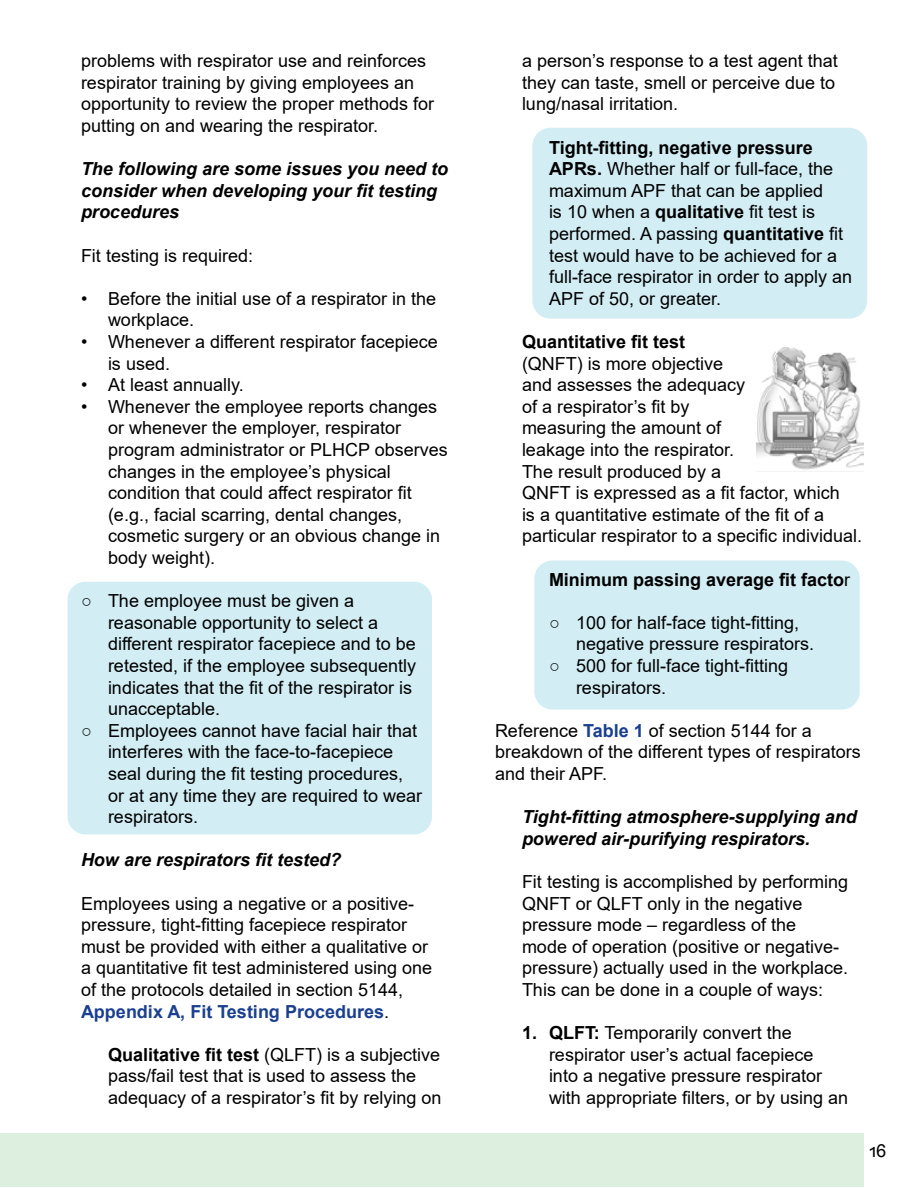
<style>
.page{position:relative;width:918px;height:1188px;background:#fff}
.page>*{position:absolute;margin:0;border:0;box-sizing:border-box;transform-origin:0 0}
.t1{font:18px/21.6px "Arial";color:#000}
.t2{font:italic 700 18px/21.6px "Arial";color:#000}
.t3{font:700 18px "Arial";color:#000}
.s1{font-weight:700;color:#1a408f}
.s2{font-weight:700}
.s3{font-weight:400}
</style>
<div class="page">
<div style="left:534px;top:561px;width:326px;height:149px;background:#d2edf4;border-radius:18px"></div>
<div style="left:532px;top:128px;width:335px;height:191px;background:#d2edf4;border-radius:18px"></div>
<div style="left:68px;top:582px;width:364px;height:252px;background:#d2edf4;border-radius:18px"></div>
<div style="left:0;top:1133px;width:863px;height:54px;background:#ddefdf"></div>
<img style="left:756px;top:347px;width:108px;height:123px">
<p class="t1" style="left:81px;top:50px;width:355px">problems with respirator use and reinforces respirator training by giving employees an opportunity to review the proper methods for putting on and wearing the respirator.</p>
<h4 class="t2" style="left:81px;top:159px;width:369px">The following are some issues you need to consider when developing your fit testing procedures</h4>
<p class="t1" style="left:81px;top:244px;width:174px">Fit testing is required:</p>
<p class="t1" style="left:108px;top:287px;width:330px;text-indent:-27px">• Before the initial use of a respirator in the workplace.</p>
<p class="t1" style="left:108px;top:331px;width:331px;text-indent:-27px">• Whenever a different respirator facepiece is used.</p>
<p class="t1" style="left:81px;top:374px;width:164px">• At least annually.</p>
<p class="t1" style="left:108px;top:395px;width:341px;text-indent:-27px">• Whenever the employee reports changes or whenever the employer, respirator program administrator or PLHCP observes changes in the employee’s physical condition that could affect respirator fit (e.g., facial scarring, dental changes, cosmetic surgery or an obvious change in body weight).</p>
<p class="t1" style="left:108px;top:590px;width:310px;text-indent:-27px">○ The employee must be given a reasonable opportunity to select a different respirator facepiece and to be retested, if the employee subsequently indicates that the fit of the respirator is unacceptable.</p>
<p class="t1" style="left:108px;top:719px;width:316px;text-indent:-27px">○ Employees cannot have facial hair that interferes with the face-to-facepiece seal during the fit testing procedures, or at any time they are required to wear respirators.</p>
<h4 class="t2" style="left:81px;top:850px;width:262px">How are respirators fit tested?</h4>
<p class="t1" style="left:81px;top:892px;width:353px">Employees using a negative or a positive&shy;pressure, tight-fitting facepiece respirator must be provided with either a qualitative or a quantitative fit test administered using one of the protocols detailed in section 5144, <span class="s1">Appendix A, Fit Testing Procedures</span>.</p>
<p class="t1" style="left:108px;top:1043px;width:335px"><span class="s2">Qualitative fit test</span> (QLFT) is a subjective pass/fail test that is used to assess the adequacy of a respirator’s fit by relying on</p>
<p class="t1" style="left:522px;top:50px;width:317px">a person’s response to a test agent that they can taste, smell or perceive due to lung/nasal irritation.</p>
<p class="t1" style="left:549px;top:136px;width:305px"><span class="s2">Tight-fitting, negative pressure APRs.</span> Whether half or full-face, the maximum APF that can be applied<br>is 10 when a <span class="s2">qualitative</span> fit test is performed. A passing <span class="s2">quantitative</span> fit test would have to be achieved for a full-face respirator in order to apply an APF of 50, or greater.</p>
<p class="t1" style="left:522px;top:331px;width:342px"><span class="s2">Quantitative fit test<br></span>(QNFT) is more objective<br>and assesses the adequacy<br>of a respirator’s fit by<br>measuring the amount of<br>leakage into the respirator.<br>The result produced by a<br>QNFT is expressed as a fit factor, which<br>is a quantitative estimate of the fit of a particular respirator to a specific individual.</p>
<p class="t3" style="left:549px;top:566px;width:303px">Minimum passing average fit facto<span class="s3">r</span></p>
<p class="t1" style="left:576px;top:611px;width:240px;text-indent:-27px">○ 100 for half-face tight-fitting, negative pressure respirators.</p>
<p class="t1" style="left:576px;top:655px;width:214px;text-indent:-27px">○ 500 for full-face tight-fitting respirators.</p>
<p class="t1" style="left:495px;top:719px;width:367px">Reference <span class="s1">Table 1</span> of section 5144 for a breakdown of the different types of respirators and their APF.</p>
<h4 class="t2" style="left:522px;top:807px;width:336px">Tight-fitting atmosphere-supplying and powered air-purifying respirators.</h4>
<p class="t1" style="left:522px;top:871px;width:328px">Fit testing is accomplished by performing QNFT or QLFT only in the negative pressure mode – regardless of the<br>mode of operation (positive or negative&shy;pressure) actually used in the workplace.<br>This can be done in a couple of ways:</p>
<p class="t1" style="left:549px;top:1022px;width:301px;text-indent:-27px"><span class="s2">1. QLFT:</span> Temporarily convert the respirator user’s actual facepiece<br>into a negative pressure respirator with appropriate filters, or by using an</p>
<p class="t1" style="left:869px;top:1139px;width:19px">16</p>
</div>
